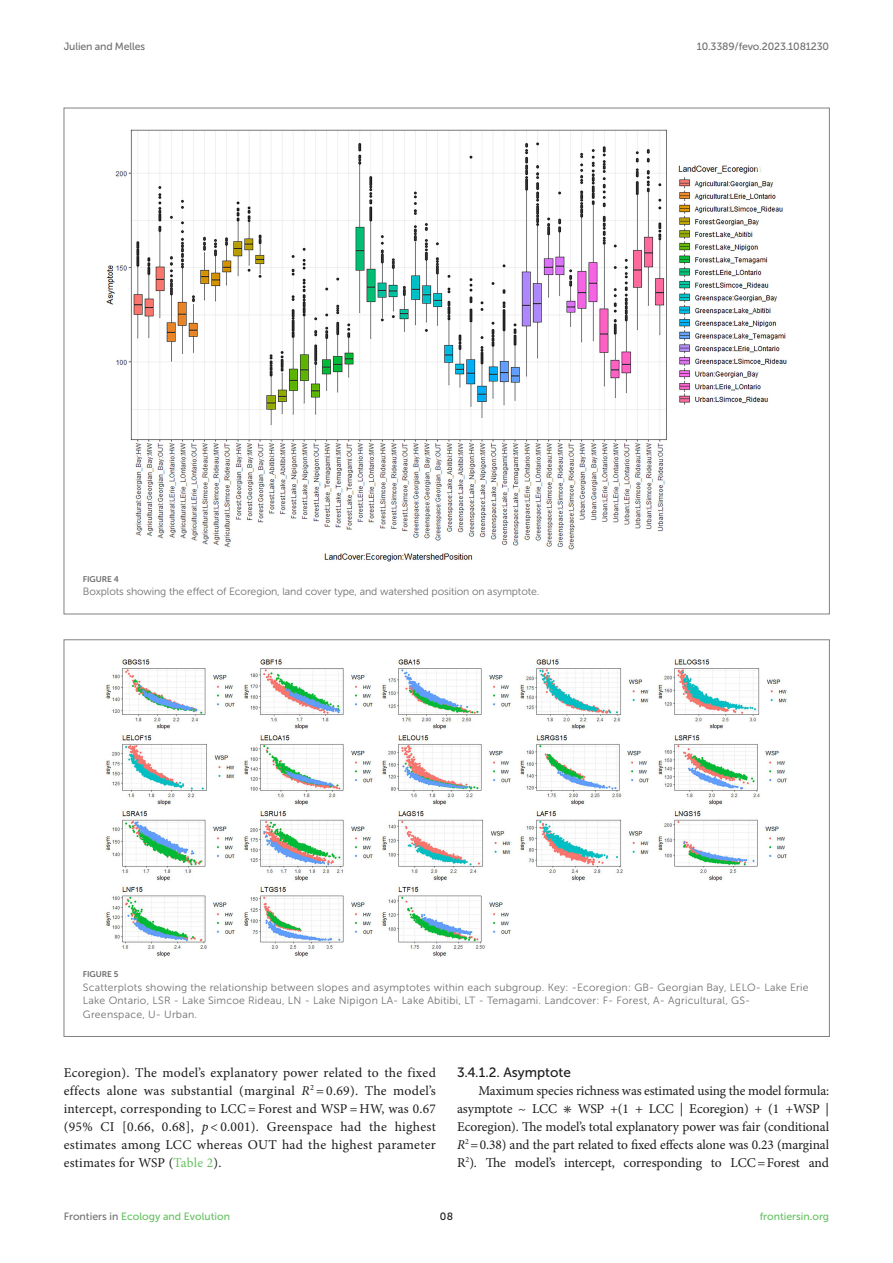
<style>
.page{position:relative;width:893px;height:1263px;background:#fff}
.page>*{position:absolute;margin:0;border:0;box-sizing:border-box;transform-origin:0 0}
.TEXT_FLUSH{font:13.5px/18px "Minion Pro";color:#1b1c1b;text-align:justify}
.HEAD_4{font:13.5px "Museo Sans 500";color:#1b1c1b}
.FIG_LEG{font:10.5px/13.5px "Museo Sans 300";letter-spacing:.02em;color:#706f70}
.FIG_LEG-2{font:10.5px "Museo Sans 300";letter-spacing:-.01em;color:#706f70}
.t1{font:10.5px "Museo Sans 500";color:#65c161}
.t2{font:10.5px "Museo Sans 500";letter-spacing:-.015em;color:#706f70}
.t3{font:10.5px "Museo Sans 500";color:#1b1c1b}
.FIG_HD{font:8.25px "Museo Sans 700";letter-spacing:-.01em;color:#706f70}
.s1{font-style:italic}
.s2{color:#65c161}
.s3{color:#706f70}
</style>
<div class="page">
<img style="left:106px;top:129px;width:681px;height:433px">
<img style="left:105px;top:659px;width:682px;height:298px">
<p class="t2" style="left:64px;top:41px;width:83px">Julien and Melles</p>
<p class="t2" style="left:697px;top:41px;width:134px">10.3389/fevo.2023.1081230</p>
<p class="FIG_HD" style="left:83px;top:574px;width:37px">FIGURE 4</p>
<p class="FIG_LEG-2" style="left:83px;top:586px;width:458px">Boxplots showing the effect of Ecoregion, land cover type, and watershed position on asymptote.</p>
<p class="FIG_HD" style="left:83px;top:969px;width:37px">FIGURE 5</p>
<p class="FIG_LEG" style="left:83px;top:980px;width:727px">Scatterplots showing the relationship between slopes and asymptotes within each subgroup. Key: -Ecoregion: GB- Georgian Bay, LELO- Lake Erie<br>Lake Ontario, LSR - Lake Simcoe Rideau, LN - Lake Nipigon LA- Lake Abitibi, LT - Temagami. Landcover: F- Forest, A- Agricultural, GS-<br>Greenspace, U- Urban.</p>
<p class="TEXT_FLUSH" style="left:64px;top:1064px;width:374px">Ecoregion). The model’s explanatory power related to the fixed effects alone was substantial (marginal <span class="s1">R</span><sup>2</sup> = 0.69). The model’s intercept, corresponding to LCC= Forest and WSP = HW, was 0.67 (95% CI [0.66, 0.68], <span class="s1">p</span> &lt; 0.001). Greenspace had the highest estimates among LCC whereas OUT had the highest parameter estimates for WSP (<span class="s2">Table 2</span>).</p>
<p class="HEAD_4" style="left:457px;top:1065px;width:115px">3.4.1.2. Asymptote</p>
<p class="TEXT_FLUSH" style="left:457px;top:1082px;width:374px;text-indent:21px">Maximum species richness was estimated using the model formula: asymptote ~ LCC ✳ WSP +(1 + LCC | Ecoregion) + (1 +WSP | Ecoregion). The model’s total explanatory power was fair (conditional <span class="s1">R</span><sup>2</sup> =0.38) and the part related to fixed effects alone was 0.23 (marginal R<sup>2</sup>). The model’s intercept, corresponding to LCC=Forest and</p>
<p class="t1" style="left:64px;top:1211px;width:168px"><span class="s3">Frontiers in</span> Ecology and Evolution</p>
<p class="t3" style="left:440px;top:1211px;width:15px">08</p>
<p class="t1" style="left:760px;top:1211px;width:71px">frontiersin.org</p>
</div>
